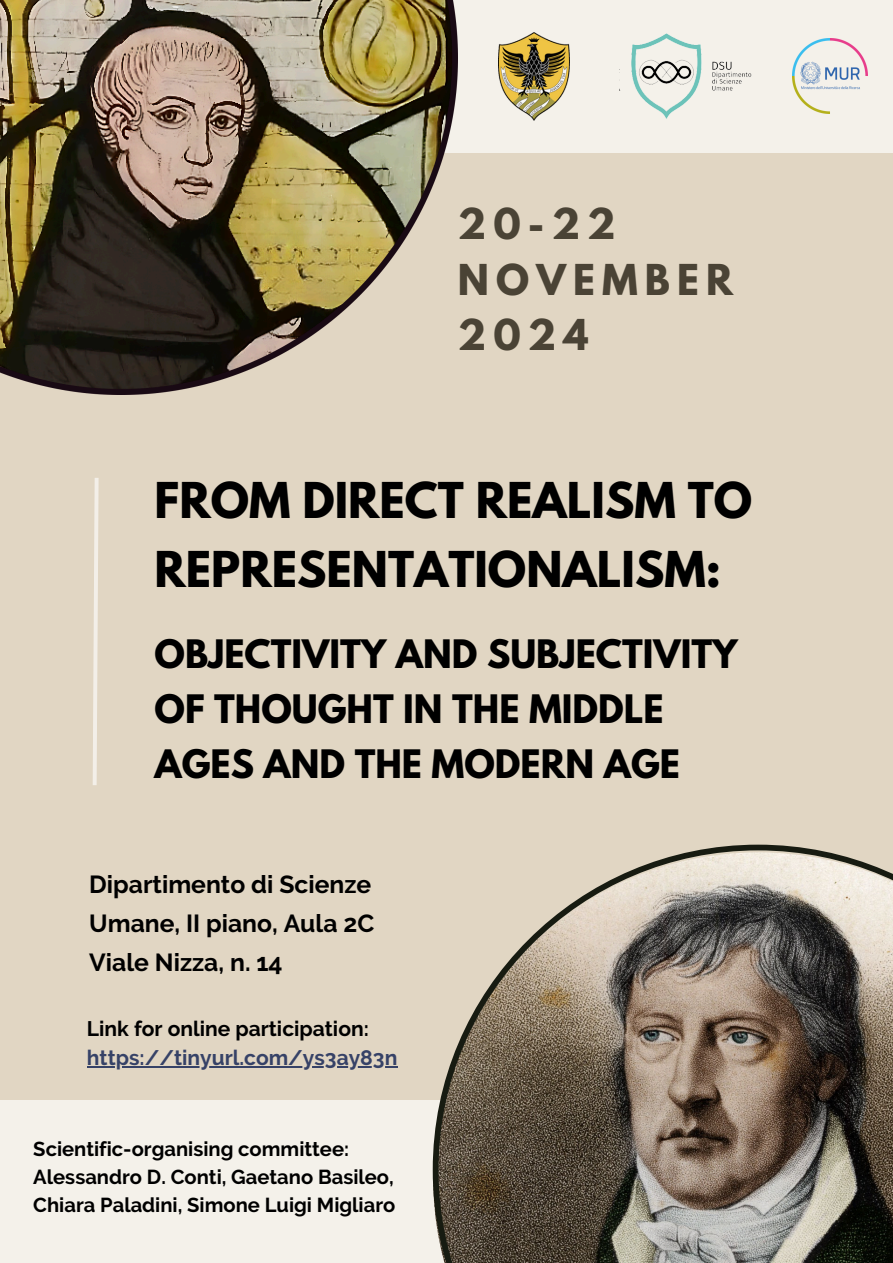
<style>
.page{position:relative;width:893px;height:1263px;background:#e1d6c3}
.page>*{position:absolute;margin:0;border:0;box-sizing:border-box;transform-origin:0 0}
.t1{font:700 43.72px/69.2px "League Spartan";color:#000}
.t2{font:700 37.72px/55.7px "League Spartan";letter-spacing:.19em;color:#4a4335}
.t3{font:700 34.72px/55.1px "League Spartan";color:#000}
.t4{font:700 24.67px/38.8px "Raleway";color:#000}
.t5{font:700 21px "Raleway";color:#364267}
.t6{font:700 21px "Raleway";color:#000}
.t7{font:700 20.17px/27.6px "Raleway";color:#000}
</style>
<div class="page">
<div style="left:0;top:1100px;width:541px;height:163px;background:#f4f1ea"></div>
<svg style="left:433px;top:845px;width:460px;height:418px"></svg>
<div style="left:352px;top:0;width:541px;height:153px;background:#f4f1ea"></div>
<img style="left:0;top:0;width:458px;height:395px">
<img style="left:498px;top:32px;width:71px;height:88px">
<img style="left:619px;top:33px;width:133px;height:86px">
<svg style="left:93px;top:478px;width:6px;height:307px"></svg>
<img style="left:792px;top:39px;width:75px;height:75px">
<hr style="left:87px;top:1066px;width:310px;height:1px;background:#364267">
<h3 class="t2" style="left:458px;top:201px;width:277px">20-22<br>NOVEMBER<br>2024</h3>
<h1 class="t1" style="left:154px;top:471px;width:599px">FROM DIRECT REALISM TO<br>REPRESENTATIONALISM:</h1>
<h2 class="t3" style="left:154px;top:631px;width:584px">OBJECTIVITY AND SUBJECTIVITY<br>OF THOUGHT IN THE MIDDLE<br>AGES AND THE MODERN AGE</h2>
<p class="t4" style="left:89px;top:865px;width:286px">Dipartimento di Scienze<br>Umane, II piano, Aula 2C<br>Viale Nizza, n. 14</p>
<p class="t6" style="left:87px;top:1016px;width:283px">Link for online participation:</p>
<p class="t5" style="left:87px;top:1045px;width:312px">https://tinyurl.com/ys3ay83n</p>
<p class="t7" style="left:33px;top:1135px;width:363px">Scientific-organising committee:<br>Alessandro D. Conti, Gaetano Basileo,<br>Chiara Paladini, Simone Luigi Migliaro</p>
</div>
